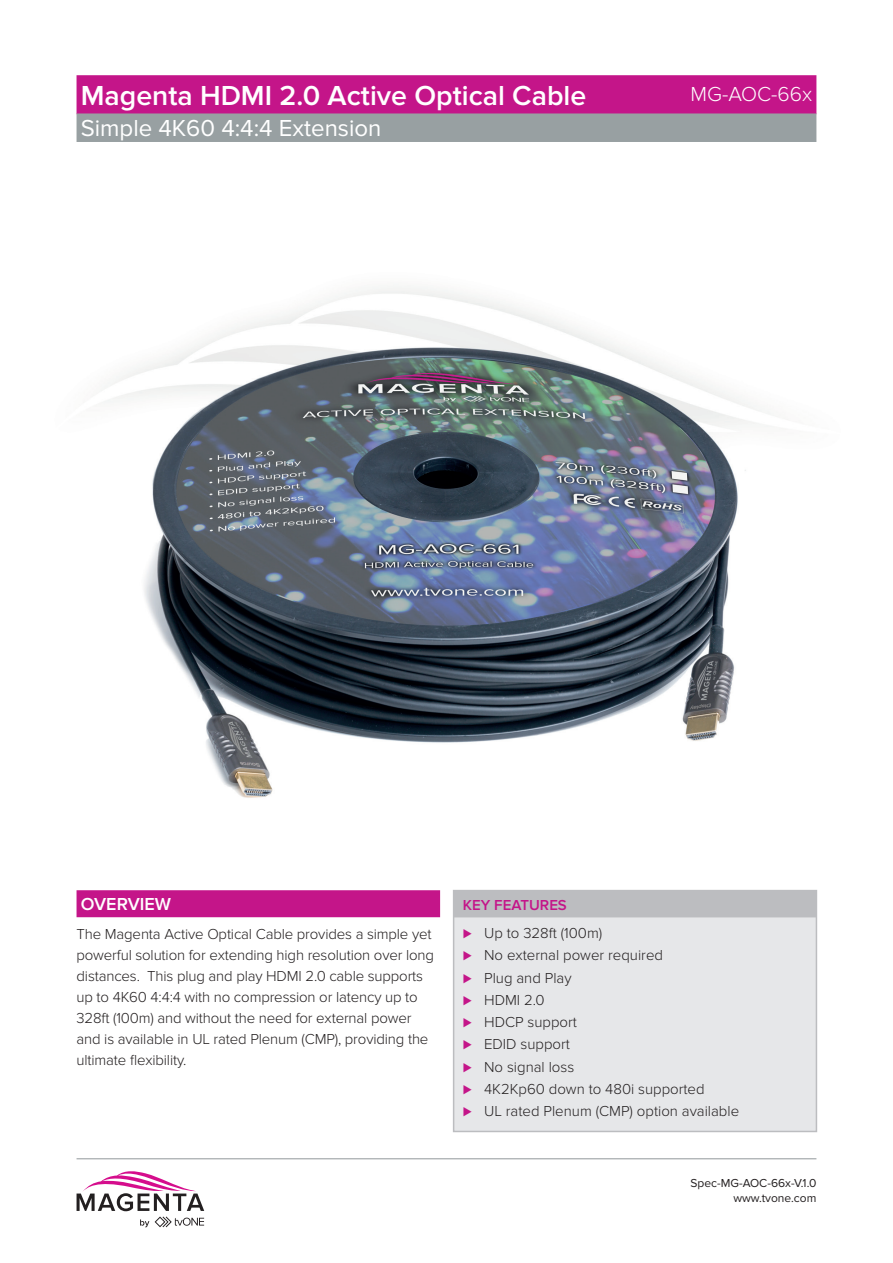
<style>
.page{position:relative;width:893px;height:1263px;background:#fff}
.page>*{position:absolute;margin:0;border:0;box-sizing:border-box;transform-origin:0 0}
.t1{font:600 28.5px "Proxima Nova";color:#fff}
.t2{font:24px "Proxima Nova";color:#fff}
.t3{font:300 21px "Proxima Nova";color:#fff}
.t4{font:600 18px "Proxima Nova";color:#fff}
.t5{font:300 15px/22.2px "Proxima Nova";letter-spacing:-.01em;color:#231f20}
.t6{font:12px/14.4px "Proxima Nova";color:#231f20;text-align:right}
.s1{font-weight:600;color:#c41589}
.s2{color:#c41589}
</style>
<div class="page">
<img style="left:101px;top:287px;width:687px;height:511px">
<svg style="left:77px;top:1171px;width:127px;height:56px"></svg>
<hr style="left:77px;top:1158px;width:739px;height:1px;background:#91989b">
<div style="left:77px;top:75px;width:739px;height:39px;background:#c41589"></div>
<div style="left:77px;top:113px;width:739px;height:29px;background:#98a0a2"></div>
<div style="left:454px;top:890px;width:362px;height:241px;background:#e6e7e9"></div>
<div style="left:453px;top:890px;width:364px;height:27px;background:#bcbdc0"></div>
<div style="left:453px;top:890px;width:364px;height:242px;border:2px solid #bcbdc0"></div>
<div style="left:77px;top:890px;width:363px;height:27px;background:#c41589"></div>
<h1 class="t1" style="left:81px;top:79px;width:507px">Magenta HDMI 2.0 Active Optical Cable</h1>
<h2 class="t2" style="left:81px;top:114px;width:302px">Simple 4K60 4:4:4 Extension</h2>
<h3 class="t3" style="left:690px;top:82px;width:123px">MG-AOC-66x</h3>
<p class="t4" style="left:81px;top:893px;width:92px">OVERVIEW</p>
<p class="t5" style="left:77px;top:923px;width:359px;line-height:21px">The Magenta Active Optical Cable provides a simple yet powerful solution for extending high resolution over long distances. This plug and play HDMI 2.0 cable supports up to 4K60 4:4:4 with no compression or latency up to 328ft (100m) and without the need for external power and is available in UL rated Plenum (CMP), providing the ultimate flexibility.</p>
<p class="t5" style="left:463px;top:891px;width:141px;line-height:28px"><span class="s1">KEY FEATURES<br></span><span class="s2">⊲</span> Up to 328ft (100m)</p>
<p class="t5" style="left:463px;top:944px;width:278px"><span class="s2">⊲</span> No external power required<br><span class="s2">⊲</span> Plug and Play<br><span class="s2">⊲</span> HDMI 2.0<br><span class="s2">⊲</span> HDCP support<br><span class="s2">⊲</span> EDID support<br><span class="s2">⊲</span> No signal loss<br><span class="s2">⊲</span> 4K2Kp60 down to 480i supported<br><span class="s2">⊲</span> UL rated Plenum (CMP) option available</p>
<p class="t6" style="left:691px;top:1176px;width:127px">Spec-MG-AOC-66x-V.1.0 www.tvone.com</p>
</div>
